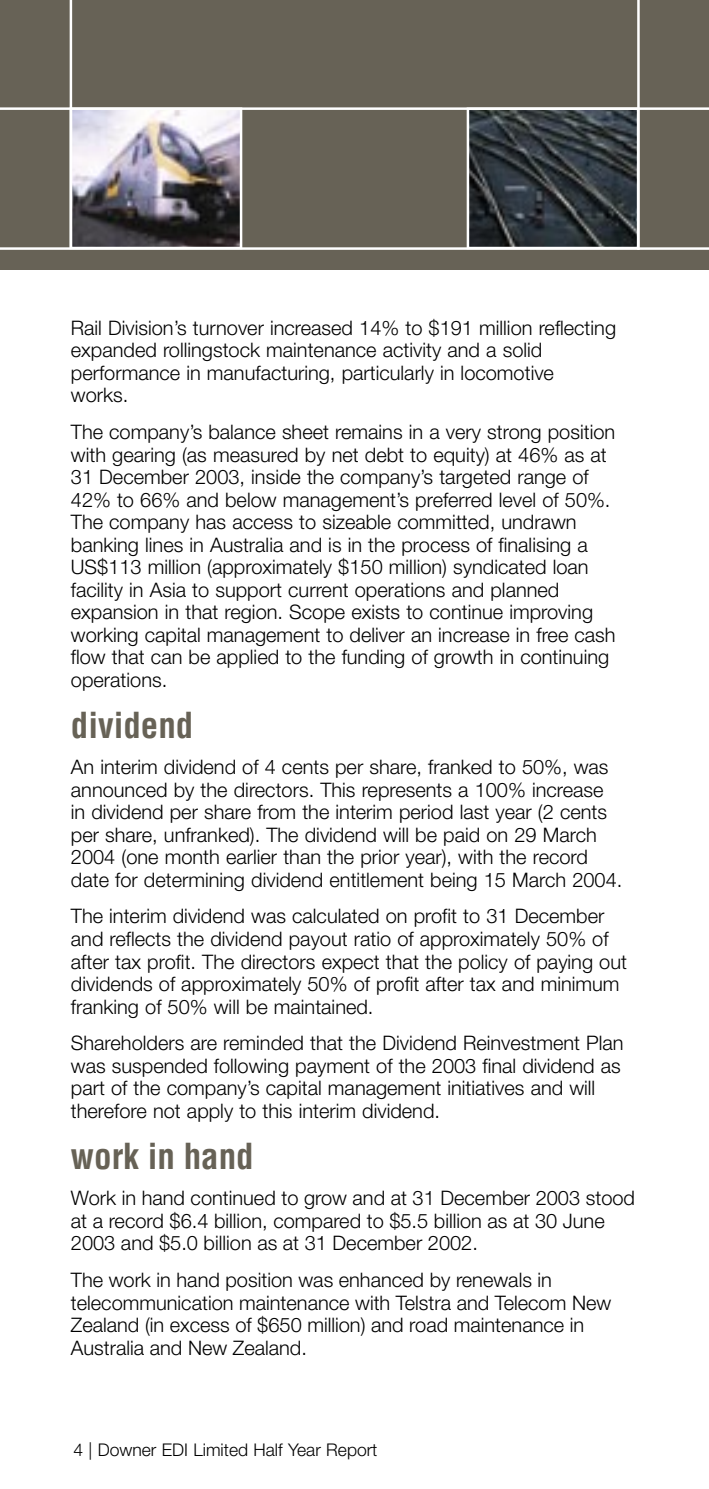
<style>
.page{position:relative;width:709px;height:1489px;background:#fff}
.page>*{position:absolute;margin:0;border:0;box-sizing:border-box;transform-origin:0 0}
.Heading_1{font:700 condensed 35px "Helvetica";color:#676256}
.Body_Text_2{font:300 20px/22.5px "Helvetica Neue";color:#000}
.t1{font:300 17.5px "Helvetica Neue";color:#000}
</style>
<div class="page">
<div style="left:0;top:0;width:709px;height:269px;background:#676256"></div>
<img style="left:73px;top:110px;width:166px;height:136px">
<div style="left:70px;top:107px;width:172px;height:142px;border:2px solid #fff"></div>
<img style="left:469px;top:110px;width:167px;height:136px">
<div style="left:466px;top:107px;width:173px;height:142px;border:2px solid #fff"></div>
<hr style="left:0;top:247px;width:709px;height:3px;background:#fff">
<hr style="left:70px;top:0;width:2px;height:248px;background:#fff">
<hr style="left:0;top:107px;width:709px;height:3px;background:#fff">
<hr style="left:637px;top:0;width:2px;height:250px;background:#fff">
<p class="Body_Text_2" style="left:71px;top:316px;width:546px">Rail Division’s turnover increased 14% to $191 million reflecting expanded rollingstock maintenance activity and a solid performance in manufacturing, particularly in locomotive works.</p>
<p class="Body_Text_2" style="left:71px;top:420px;width:546px">The company’s balance sheet remains in a very strong position with gearing (as measured by net debt to equity) at 46% as at 31 December 2003, inside the company’s targeted range of 42% to 66% and below management’s preferred level of 50%.<br>The company has access to sizeable committed, undrawn banking lines in Australia and is in the process of finalising a US$113 million (approximately $150 million) syndicated loan facility in Asia to support current operations and planned expansion in that region. Scope exists to continue improving working capital management to deliver an increase in free cash flow that can be applied to the funding of growth in continuing operations.</p>
<p class="Heading_1" style="left:71px;top:702px;width:124px">dividend</p>
<p class="Body_Text_2" style="left:71px;top:755px;width:553px">An interim dividend of 4 cents per share, franked to 50%, was announced by the directors. This represents a 100% increase in dividend per share from the interim period last year (2 cents per share, unfranked). The dividend will be paid on 29 March 2004 (one month earlier than the prior year), with the record date for determining dividend entitlement being 15 March 2004.</p>
<p class="Body_Text_2" style="left:71px;top:904px;width:557px">The interim dividend was calculated on profit to 31 December and reflects the dividend payout ratio of approximately 50% of after tax profit. The directors expect that the policy of paying out dividends of approximately 50% of profit after tax and minimum franking of 50% will be maintained.</p>
<p class="Body_Text_2" style="left:71px;top:1031px;width:554px">Shareholders are reminded that the Dividend Reinvestment Plan was suspended following payment of the 2003 final dividend as part of the company’s capital management initiatives and will therefore not apply to this interim dividend.</p>
<p class="Heading_1" style="left:71px;top:1133px;width:184px">work in hand</p>
<p class="Body_Text_2" style="left:71px;top:1186px;width:565px">Work in hand continued to grow and at 31 December 2003 stood at a record $6.4 billion, compared to $5.5 billion as at 30 June<br>2003 and $5.0 billion as at 31 December 2002.</p>
<p class="Body_Text_2" style="left:71px;top:1268px;width:542px">The work in hand position was enhanced by renewals in telecommunication maintenance with Telstra and Telecom New Zealand (in excess of $650 million) and road maintenance in Australia and New Zealand.</p>
<p class="t1" style="left:73px;top:1438px;width:305px">4 | Downer EDI Limited Half Year Report</p>
</div>
